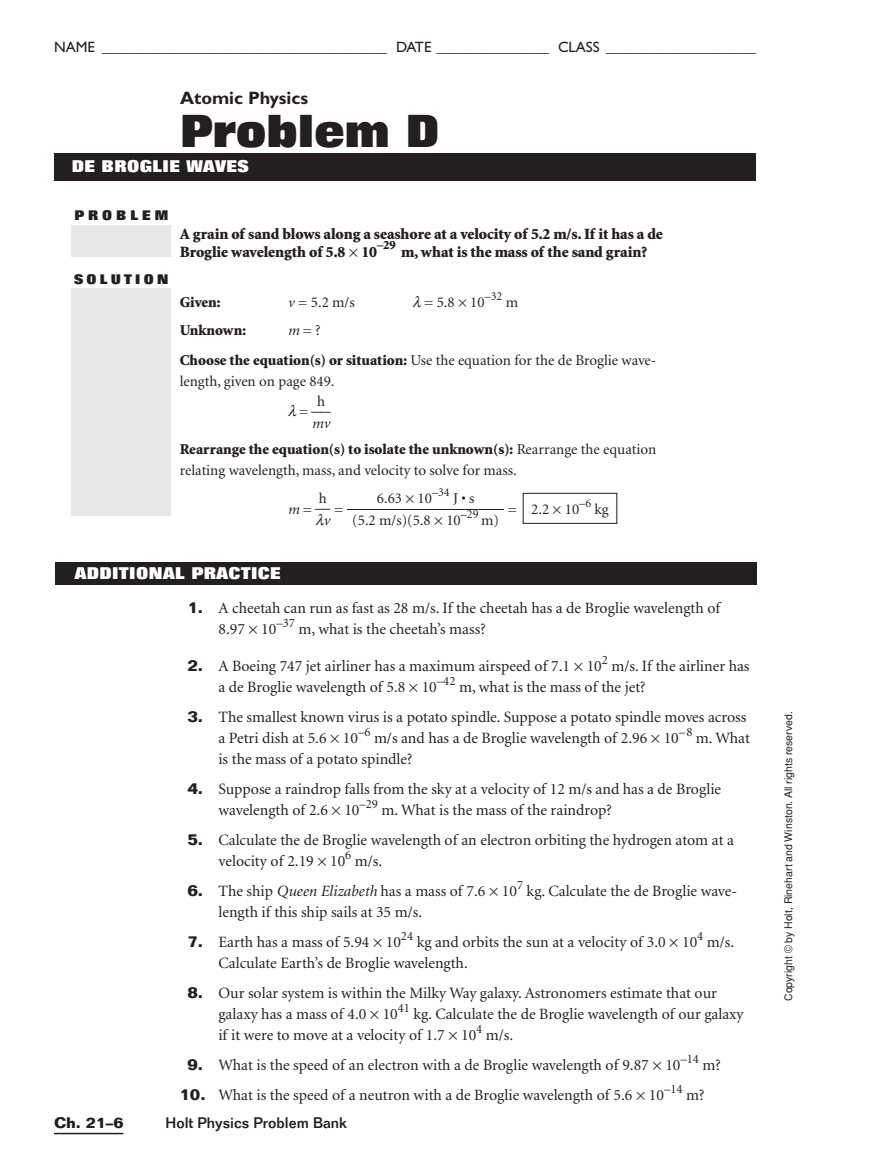
<style>
.page{position:relative;width:891px;height:1175px;background:#fff}
.page>*{position:absolute;margin:0;border:0;box-sizing:border-box;transform-origin:0 0}
.t1{font:800 45px "Folio";color:#231f20}
.t2{font:700 18px "Gill Sans";color:#231f20}
.t3{font:800 16.5px "Folio";letter-spacing:.03em;color:#fff}
.t4{font:15.75px/21px "Minion";color:#231f20}
.t5{font:900 15.75px/18px "Minion";letter-spacing:-.005em;color:#231f20}
.t6{font:15px/30px "Minion";color:#231f20}
.t7{font:15px "Gill Sans";color:#231f20}
.t8{font:500 15px "Folio";color:#231f20}
.t9{font:900 15px "Minion";color:#231f20}
.t10{font:700 15px "Folio";color:#231f20}
.t11{font:italic 15px "Minion";color:#231f20}
.t12{font:800 13.5px "Folio";letter-spacing:.24em;color:#231f20}
.t13{font:800 13.5px "Folio";letter-spacing:.3em;color:#231f20}
.t14{font:12.75px "Minion";color:#231f20}
.t15{font:900 12.75px "Minion";color:#231f20}
.t16{font:12.15px "Minion";color:#231f20}
.t17{font:10.5px "Helvetica";color:#231f20}
.s1{font-style:italic}
.s2{font-weight:900}
.s3{font-style:normal}
.s4{font-family:"Folio";font-weight:700}
.s5{font-size:15.75px}
</style>
<div class="page">
<hr style="left:54px;top:1132px;width:69px;height:2px;background:#231f20">
<div style="left:54px;top:153px;width:702px;height:27px;background:#231f20"></div>
<div style="left:72px;top:225px;width:99px;height:31px;background:#e6e7e9"></div>
<div style="left:72px;top:289px;width:99px;height:227px;background:#e6e7e9"></div>
<div style="left:523px;top:493px;width:94px;height:31px;border:1px solid #231f20"></div>
<div style="left:56px;top:562px;width:702px;height:22px;background:#231f20"></div>
<p class="t7" style="left:54px;top:42px;width:704px">NAME ______________________________________ DATE _______________ CLASS ____________________</p>
<p class="t2" style="left:180px;top:91px;width:130px">Atomic Physics</p>
<h1 class="t1" style="left:180px;top:115px;width:261px">Problem D</h1>
<p class="t3" style="left:72px;top:160px;width:179px">DE BROGLIE WAVES</p>
<p class="t13" style="left:74px;top:211px;width:95px">PROBLEM</p>
<p class="t5" style="left:180px;top:226px;width:485px">A grain of sand blows along a seashore at a velocity of 5.2 m/s. If it has a de<br>Broglie wavelength of 5.8 10</p>
<p class="t15" style="left:377px;top:240px;width:20px">–29</p>
<p class="t5" style="left:401px;top:244px;width:247px">m, what is the mass of the sand grain?</p>
<p class="t12" style="left:74px;top:274px;width:96px">SOLUTION</p>
<p class="t9" style="left:180px;top:296px;width:42px">Given:</p>
<p class="t6" style="left:288px;top:288px;width:69px"><span class="s1">v</span> = 5.2 m/s</p>
<p class="t6" style="left:412px;top:288px;width:107px">● = 5.8 10<sup>–32</sup> m</p>
<p class="t9" style="left:180px;top:324px;width:68px">Unknown:</p>
<p class="t6" style="left:180px;top:316px;width:478px;text-indent:108px"><span class="s1">m</span> = ?<br><span class="s2">Choose the equation(s) or situation:</span> Use the equation for the de Broglie wave-</p>
<p class="t6" style="left:180px;top:367px;width:156px">length, given on page 849.</p>
<p class="t6" style="left:288px;top:397px;width:22px">●=</p>
<p class="t11" style="left:312px;top:417px;width:20px">mv</p>
<p class="t6" style="left:317px;top:387px;width:9px">h</p>
<p class="t6" style="left:180px;top:439px;width:478px;line-height:21px"><span class="s2">Rearrange the equation(s) to isolate the unknown(s):</span> Rearrange the equation relating wavelength, mass, and velocity to solve for mass.</p>
<p class="t11" style="left:288px;top:503px;width:26px">m<span class="s3">=</span></p>
<p class="t11" style="left:315px;top:514px;width:16px">●v</p>
<p class="t16" style="left:432px;top:487px;width:19px">–34</p>
<p class="t6" style="left:352px;top:488px;width:124px;line-height:22.2px;text-indent:101px">J • s (5.2 m/s)(5.8 10</p>
<p class="t6" style="left:319px;top:484px;width:9px">h</p>
<p class="t6" style="left:377px;top:484px;width:57px">6.63 10</p>
<p class="t16" style="left:579px;top:498px;width:13px">–6</p>
<p class="t6" style="left:595px;top:495px;width:16px">kg</p>
<p class="t6" style="left:334px;top:495px;width:11px">=</p>
<p class="t6" style="left:508px;top:495px;width:73px">= 2.2 10</p>
<p class="t16" style="left:461px;top:509px;width:19px">–29</p>
<p class="t6" style="left:481px;top:506px;width:19px">m)</p>
<p class="t3" style="left:75px;top:567px;width:208px">ADDITIONAL PRACTICE</p>
<p class="t4" style="left:218px;top:599px;width:503px;text-indent:-31px"><span class="s4">1.</span> A cheetah can run as fast as 28 m/s. If the cheetah has a de Broglie wavelength of<br>8.97 10<sup>–37</sup> m, what is the cheetah’s mass?</p>
<p class="t4" style="left:187px;top:656px;width:416px"><span class="s4">2.</span> A Boeing 747 jet airliner has a maximum airspeed of 7.1 10</p>
<p class="t14" style="left:602px;top:654px;width:8px">2</p>
<p class="t4" style="left:218px;top:656px;width:533px;text-indent:393px">m/s. If the airliner has a de Broglie wavelength of 5.8 10<sup>–42</sup> m, what is the mass of the jet?</p>
<p class="t4" style="left:218px;top:707px;width:533px;text-indent:-31px"><span class="s4">3.</span> The smallest known virus is a potato spindle. Suppose a potato spindle moves across a Petri dish at 5.6 10<sup>–6</sup> m/s and has a de Broglie wavelength of 2.96 10<sup>–8</sup> m. What is the mass of a potato spindle?</p>
<p class="t4" style="left:218px;top:779px;width:504px;text-indent:-31px"><span class="s4">4.</span> Suppose a raindrop falls from the sky at a velocity of 12 m/s and has a de Broglie wavelength of 2.6 10<sup>–29</sup> m. What is the mass of the raindrop?</p>
<p class="t4" style="left:218px;top:830px;width:517px;text-indent:-31px"><span class="s4">5.</span> Calculate the de Broglie wavelength of an electron orbiting the hydrogen atom at a velocity of 2.19 10</p>
<p class="t14" style="left:345px;top:849px;width:8px">6</p>
<p class="t4" style="left:355px;top:851px;width:29px">m/s.</p>
<p class="t4" style="left:187px;top:881px;width:331px"><span class="s4">6.</span> The ship <span class="s1">Queen Elizabeth</span> has a mass of 7.6 10</p>
<p class="t14" style="left:517px;top:879px;width:8px">7</p>
<p class="t4" style="left:527px;top:881px;width:212px">kg. Calculate the de Broglie wave-</p>
<p class="t4" style="left:218px;top:902px;width:205px">length if this ship sails at 35 m/s.</p>
<p class="t4" style="left:187px;top:932px;width:215px"><span class="s4">7.</span> Earth has a mass of 5.94 10</p>
<p class="t14" style="left:401px;top:930px;width:14px">24</p>
<p class="t4" style="left:417px;top:932px;width:282px">kg and orbits the sun at a velocity of 3.0 10</p>
<p class="t14" style="left:697px;top:930px;width:8px">4</p>
<p class="t4" style="left:707px;top:932px;width:29px">m/s.</p>
<p class="t4" style="left:218px;top:953px;width:251px">Calculate Earth’s de Broglie wavelength.</p>
<p class="t4" style="left:218px;top:983px;width:527px;text-indent:-31px"><span class="s4">8.</span> Our solar system is within the Milky Way galaxy. Astronomers estimate that our galaxy has a mass of 4.0 10<sup>41</sup> kg. Calculate the de Broglie wavelength of our galaxy if it were to move at a velocity of 1.7 10<sup>4</sup> m/s.</p>
<p class="t4" style="left:187px;top:1055px;width:495px"><span class="s4">9.</span> What is the speed of an electron with a de Broglie wavelength of 9.87 10</p>
<p class="t14" style="left:680px;top:1053px;width:42px">–14 <span class="s5">m?</span></p>
<p class="t4" style="left:179px;top:1085px;width:486px"><span class="s4">10.</span> What is the speed of a neutron with a de Broglie wavelength of 5.6 10</p>
<p class="t14" style="left:664px;top:1083px;width:42px">–14 <span class="s5">m?</span></p>
<p class="t10" style="left:54px;top:1117px;width:71px">Ch. 21–6</p>
<p class="t8" style="left:166px;top:1117px;width:183px">Holt Physics Problem Bank</p>
<p class="t17" style="left:784px;top:1001px;width:291px;rotate:-90deg">Copyright © by Holt, Rinehart and Winston. All rights reserved.</p>
</div>
